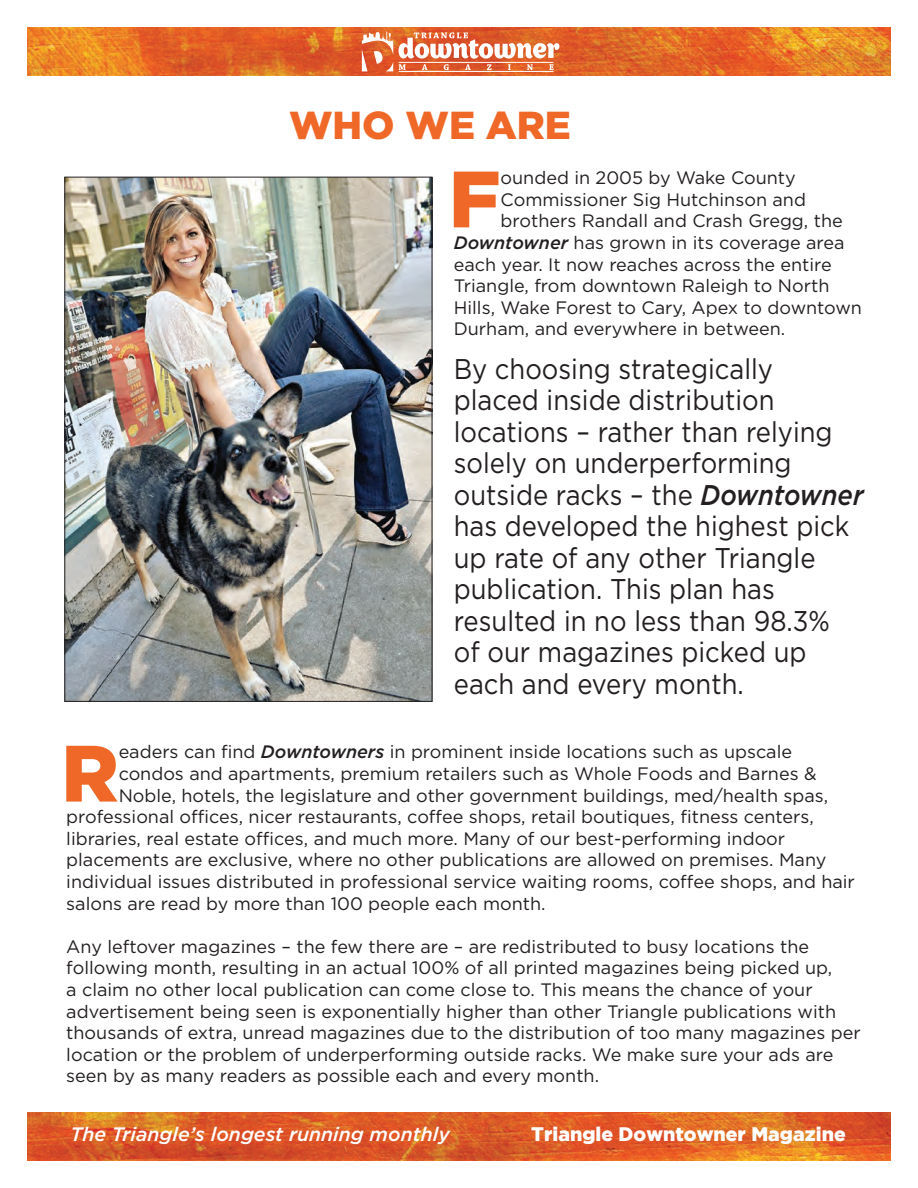
<style>
.page{position:relative;width:918px;height:1188px;background:#fff}
.page>*{position:absolute;margin:0;border:0;box-sizing:border-box;transform-origin:0 0}
.t1{font:900 79.65px "Gotham";color:#f06827}
.t2{font:900 39px "Gotham";color:#f06827}
.t3{font:28.5px/31.5px "Gotham";color:#231f20;scale:.9 1}
.t4{font:italic 500 19.5px "Gotham";color:#fff}
.t5{font:900 19.5px "Gotham";color:#fff}
.t6{font:18px/21.6px "Gotham";color:#231f20}
.s1{font-weight:500;font-style:italic}
</style>
<div class="page">
<img style="left:27px;top:1112px;width:864px;height:49px">
<img style="left:27px;top:27px;width:864px;height:49px">
<svg style="left:362px;top:31px;width:31px;height:40px"></svg>
<hr style="left:399px;top:71px;width:155px;height:1px;background:#fff">
<svg style="left:399px;top:32px;width:160px;height:38px"></svg>
<img style="left:67px;top:179px;width:363px;height:521px">
<p class="t2" style="left:289px;top:99px;width:283px">WHO WE ARE</p>
<p class="t1" style="left:449px;top:144px;width:53px">F</p>
<p class="t6" style="left:501px;top:167px;width:297px">ounded in 2005 by Wake County</p>
<p class="t6" style="left:501px;top:188px;width:307px">Commissioner Sig Hutchinson and</p>
<p class="t6" style="left:501px;top:210px;width:344px">brothers Randall and Crash Gregg, the</p>
<p class="t6" style="left:454px;top:231px;width:392px"><span class="s1">Downtowner</span> has grown in its coverage area</p>
<p class="t6" style="left:454px;top:253px;width:380px">each year. It now reaches across the entire</p>
<p class="t6" style="left:454px;top:275px;width:377px">Triangle, from downtown Raleigh to North</p>
<p class="t6" style="left:454px;top:296px;width:410px">Hills, Wake Forest to Cary, Apex to downtown</p>
<p class="t6" style="left:454px;top:318px;width:333px">Durham, and everywhere in between.</p>
<p class="t3" style="left:454px;top:352px;width:356px">By choosing strategically</p>
<p class="t3" style="left:454px;top:384px;width:457px">placed inside distribution locations – rather than relying solely on underperforming outside racks – the <span class="s1">Downtowner </span>has developed the highest pick up rate of any other Triangle publication. This plan has resulted in no less than 98.3%</p>
<p class="t3" style="left:454px;top:636px;width:394px">of our magazines picked up each and every month.</p>
<p class="t1" style="left:61px;top:719px;width:59px">R</p>
<p class="t6" style="left:119px;top:741px;width:675px">eaders can find <span class="s1">Downtowners</span> in prominent inside locations such as upscale</p>
<p class="t6" style="left:119px;top:762px;width:699px">condos and apartments, premium retailers such as Whole Foods and Barnes &amp;</p>
<p class="t6" style="left:119px;top:784px;width:711px">Noble, hotels, the legislature and other government buildings, med/health spas,</p>
<p class="t6" style="left:66px;top:806px;width:749px">professional offices, nicer restaurants, coffee shops, retail boutiques, fitness centers,</p>
<p class="t6" style="left:66px;top:827px;width:720px">libraries, real estate offices, and much more. Many of our best-performing indoor</p>
<p class="t6" style="left:66px;top:849px;width:762px">placements are exclusive, where no other publications are allowed on premises. Many</p>
<p class="t6" style="left:66px;top:870px;width:790px">individual issues distributed in professional service waiting rooms, coffee shops, and hair</p>
<p class="t6" style="left:66px;top:892px;width:481px">salons are read by more than 100 people each month.</p>
<p class="t6" style="left:66px;top:935px;width:796px">Any leftover magazines – the few there are – are redistributed to busy locations the following month, resulting in an actual 100% of all printed magazines being picked up,<br>a claim no other local publication can come close to. This means the chance of your advertisement being seen is exponentially higher than other Triangle publications with thousands of extra, unread magazines due to the distribution of too many magazines per location or the problem of underperforming outside racks. We make sure your ads are seen by as many readers as possible each and every month.</p>
<p class="t4" style="left:70px;top:1121px;width:381px">The Triangle’s longest running monthly</p>
<p class="t5" style="left:531px;top:1123px;width:316px">Triangle Downtowner Magazine</p>
</div>
